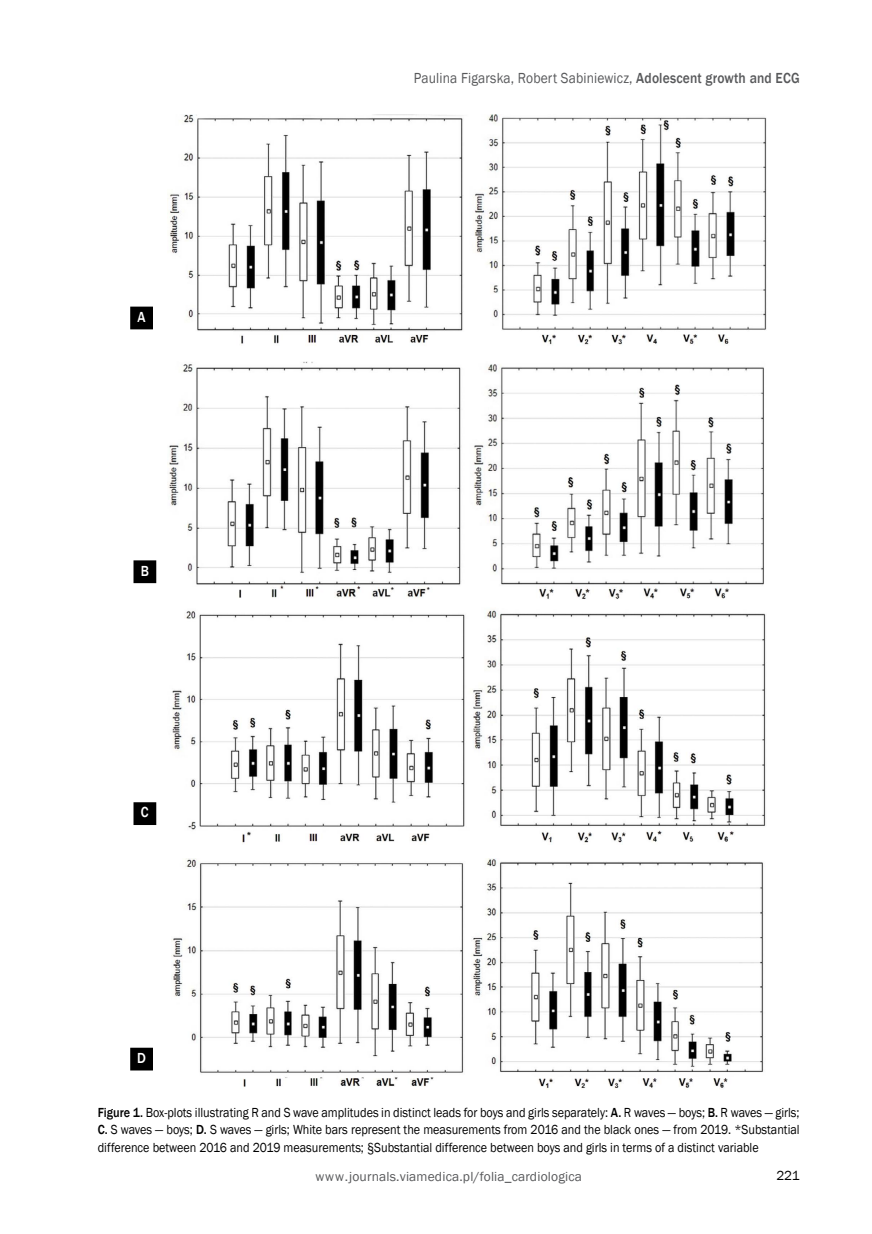
<style>
.page{position:relative;width:872px;height:1234px;background:#fff}
.page>*{position:absolute;margin:0;border:0;box-sizing:border-box;transform-origin:0 0}
.t1{font:15px "Franklin Gothic";letter-spacing:.01em;color:#58595b;scale:.9 1}
.t2{font:500 15px "Franklin Gothic";color:#fff;scale:.9 1}
.t3{font:13.5px/17.2px "Franklin Gothic";color:#000;text-align:justify;scale:.9 1}
.t4{font:13.5px "Franklin Gothic";letter-spacing:.01em;color:#58595b}
.t5{font:13.5px "Franklin Gothic";color:#000}
.s1{font-weight:500}
</style>
<div class="page">
<div style="left:131px;top:307px;width:21px;height:21px;background:#000"></div>
<div style="left:130px;top:306px;width:23px;height:23px;border:2px solid #000"></div>
<img style="left:167px;top:361px;width:597px;height:238px">
<img style="left:172px;top:610px;width:594px;height:233px">
<img style="left:167px;top:115px;width:600px;height:231px">
<div style="left:134px;top:561px;width:21px;height:21px;background:#000"></div>
<div style="left:133px;top:560px;width:23px;height:23px;border:2px solid #000"></div>
<div style="left:134px;top:802px;width:21px;height:22px;background:#000"></div>
<div style="left:133px;top:802px;width:23px;height:22px;border:2px solid #000"></div>
<img style="left:171px;top:858px;width:593px;height:231px">
<div style="left:131px;top:1048px;width:21px;height:21px;background:#000"></div>
<div style="left:130px;top:1047px;width:23px;height:23px;border:2px solid #000"></div>
<p class="t2" style="left:137px;top:307px;width:11px">A</p>
<p class="t2" style="left:141px;top:561px;width:11px">B</p>
<p class="t2" style="left:141px;top:803px;width:10px">C</p>
<p class="t2" style="left:137px;top:1048px;width:11px">D</p>
<p class="t1" style="left:414px;top:69px;width:430px">Paulina Figarska, Robert Sabiniewicz, <span class="s1">Adolescent growth and ECG</span></p>
<p class="t3" style="left:98px;top:1103px;width:781px"><span class="s1">Figure 1.</span> Box-plots illustrating R and S wave amplitudes in distinct leads for boys and girls separately: <span class="s1">A.</span> R waves — boys; <span class="s1">B.</span> R waves — girls; <span class="s1">C.</span> S waves — boys; <span class="s1">D.</span> S waves — girls; White bars represent the measurements from 2016 and the black ones — from 2019. *Substantial difference between 2016 and 2019 measurements; §Substantial difference between boys and girls in terms of a distinct variable</p>
<p class="t4" style="left:315px;top:1168px;width:268px">www.journals.viamedica.pl/folia_cardiologica</p>
<p class="t5" style="left:776px;top:1166px;width:25px">221</p>
</div>
